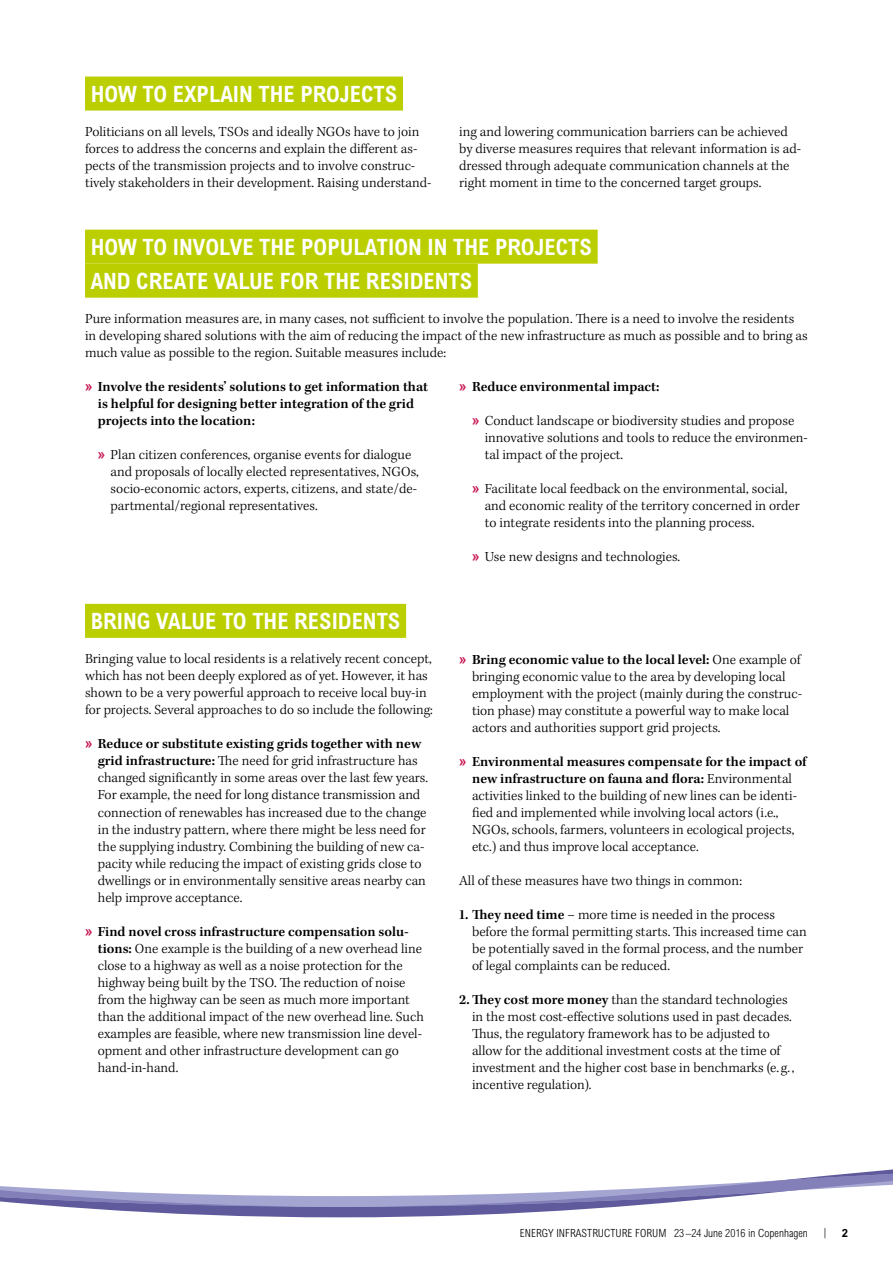
<style>
.page{position:relative;width:893px;height:1263px;background:#fff}
.page>*{position:absolute;margin:0;border:0;box-sizing:border-box;transform-origin:0 0}
.t1{font:700 condensed 22.5px/34px "Arial MT Std";color:#fff}
.t2{font:300 14.25px/17px "Kepler Std";color:#000}
.t3{font:600 14.25px/17px "Kepler Std";color:#000}
.t4{font:300 condensed 11.25px "Arial MT Std";letter-spacing:.005em;color:#000}
.t5{font:700 11.25px "Arial MT Std";color:#000}
.s1{font-family:"Arial MT Std";font-weight:700;font-stretch:condensed;color:#c71252}
.s2{font-weight:600}
</style>
<div class="page">
<svg style="left:67px;top:1207px;width:546px;height:10px;fill:#5e5a9c"></svg>
<svg style="left:0;top:1169px;width:893px;height:38px"></svg>
<div style="left:85px;top:77px;width:318px;height:34px;background:#bbcf00"></div>
<div style="left:85px;top:230px;width:513px;height:34px;background:#bbcf00"></div>
<div style="left:85px;top:264px;width:393px;height:34px;background:#bbcf00"></div>
<div style="left:85px;top:604px;width:321px;height:34px;background:#bbcf00"></div>
<h1 class="t1" style="left:91px;top:77px;width:308px">HOW TO EXPLAIN THE PROJECTS</h1>
<p class="t2" style="left:85px;top:124px;width:348px">Politicians on all levels, TSOs and ideally NGOs have to join forces to address the concerns and explain the different as&shy;pects of the transmission projects and to involve construc&shy;tively stakeholders in their development. Raising understand-</p>
<p class="t2" style="left:459px;top:124px;width:343px">ing and lowering communication barriers can be achieved by diverse measures requires that relevant information is ad&shy;dressed through adequate communication channels at the right moment in time to the concerned target groups.</p>
<h1 class="t1" style="left:91px;top:230px;width:503px">HOW TO INVOLVE THE POPULATION IN THE PROJECTS<br>AND CREATE VALUE FOR THE RESIDENTS</h1>
<p class="t2" style="left:85px;top:311px;width:724px">Pure information measures are, in many cases, not sufficient to involve the population. There is a need to involve the residents in developing shared solutions with the aim of reducing the impact of the new infrastructure as much as possible and to bring as much value as possible to the region. Suitable measures include:</p>
<p class="t3" style="left:98px;top:379px;width:332px;text-indent:-13px"><span class="s1">»</span> Involve the residents’ solutions to get information that is helpful for designing better integration of the grid projects into the location:</p>
<p class="t2" style="left:111px;top:447px;width:310px;text-indent:-13px"><span class="s1">»</span> Plan citizen conferences, organise events for dialogue and proposals of locally elected representatives, NGOs, socio-economic actors, experts, citizens, and state/de&shy;partmental/regional representatives.</p>
<p class="t3" style="left:459px;top:379px;width:202px"><span class="s1">»</span> Reduce environmental impact:</p>
<p class="t2" style="left:485px;top:413px;width:325px;text-indent:-13px"><span class="s1">»</span> Conduct landscape or biodiversity studies and propose innovative solutions and tools to reduce the environmen&shy;tal impact of the project.</p>
<p class="t2" style="left:485px;top:481px;width:317px;text-indent:-13px"><span class="s1">»</span> Facilitate local feedback on the environmental, social, and economic reality of the territory concerned in order to integrate residents into the planning process.</p>
<p class="t2" style="left:472px;top:549px;width:210px"><span class="s1">»</span> Use new designs and technologies.</p>
<h1 class="t1" style="left:91px;top:604px;width:311px">BRING VALUE TO THE RESIDENTS</h1>
<p class="t2" style="left:85px;top:651px;width:349px">Bringing value to local residents is a relatively recent concept, which has not been deeply explored as of yet. However, it has shown to be a very powerful approach to receive local buy-in for projects. Several approaches to do so include the following:</p>
<p class="t2" style="left:98px;top:736px;width:332px;text-indent:-13px"><span class="s1">»</span> <span class="s2">Reduce or substitute existing grids together with new grid infrastructure:</span> The need for grid infrastructure has changed significantly in some areas over the last few years.<br>For example, the need for long distance transmission and connection of renewables has increased due to the change in the industry pattern, where there might be less need for the supplying industry. Combining the building of new ca&shy;pacity while reducing the impact of existing grids close to dwellings or in environmentally sensitive areas nearby can help improve acceptance.</p>
<p class="t2" style="left:98px;top:923px;width:327px;text-indent:-13px"><span class="s1">»</span> <span class="s2">Find novel cross infrastructure compensation solu&shy;tions:</span> One example is the building of a new overhead line close to a highway as well as a noise protection for the highway being built by the TSO. The reduction of noise from the highway can be seen as much more important than the additional impact of the new overhead line. Such examples are feasible, where new transmission line devel&shy;opment and other infrastructure development can go hand-in-hand.</p>
<p class="t2" style="left:472px;top:651px;width:331px;text-indent:-13px"><span class="s1">»</span> <span class="s2">Bring economic value to the local level:</span> One example of bringing economic value to the area by developing local employment with the project (mainly during the construc&shy;tion phase) may constitute a powerful way to make local actors and authorities support grid projects.</p>
<p class="t2" style="left:472px;top:753px;width:336px;text-indent:-13px"><span class="s1">»</span> <span class="s2">Environmental measures compensate for the impact of new infrastructure on fauna and flora:</span> Environmental activities linked to the building of new lines can be identi&shy;fied and implemented while involving local actors (i.e., NGOs, schools, farmers, volunteers in ecological projects, etc.) and thus improve local acceptance.</p>
<p class="t2" style="left:459px;top:872px;width:284px">All of these measures have two things in common:</p>
<p class="t2" style="left:472px;top:906px;width:336px;text-indent:-13px"><span class="s2">1. They need time</span> – more time is needed in the process before the formal permitting starts. This increased time can be potentially saved in the formal process, and the number of legal complaints can be reduced.</p>
<p class="t2" style="left:472px;top:991px;width:324px;text-indent:-13px"><span class="s2">2. They cost more money</span> than the standard technologies in the most cost-effective solutions used in past decades.<br>Thus, the regulatory framework has to be adjusted to allow for the additional investment costs at the time of investment and the higher cost base in benchmarks (e. g. , incentive regulation).</p>
<p class="t4" style="left:520px;top:1227px;width:290px">ENERGY INFRASTRUCTURE FORUM 23 –24 June 2016 in Copenhagen</p>
<p class="t4" style="left:824px;top:1226px;width:4px">|</p>
<p class="t5" style="left:842px;top:1227px;width:8px">2</p>
</div>
